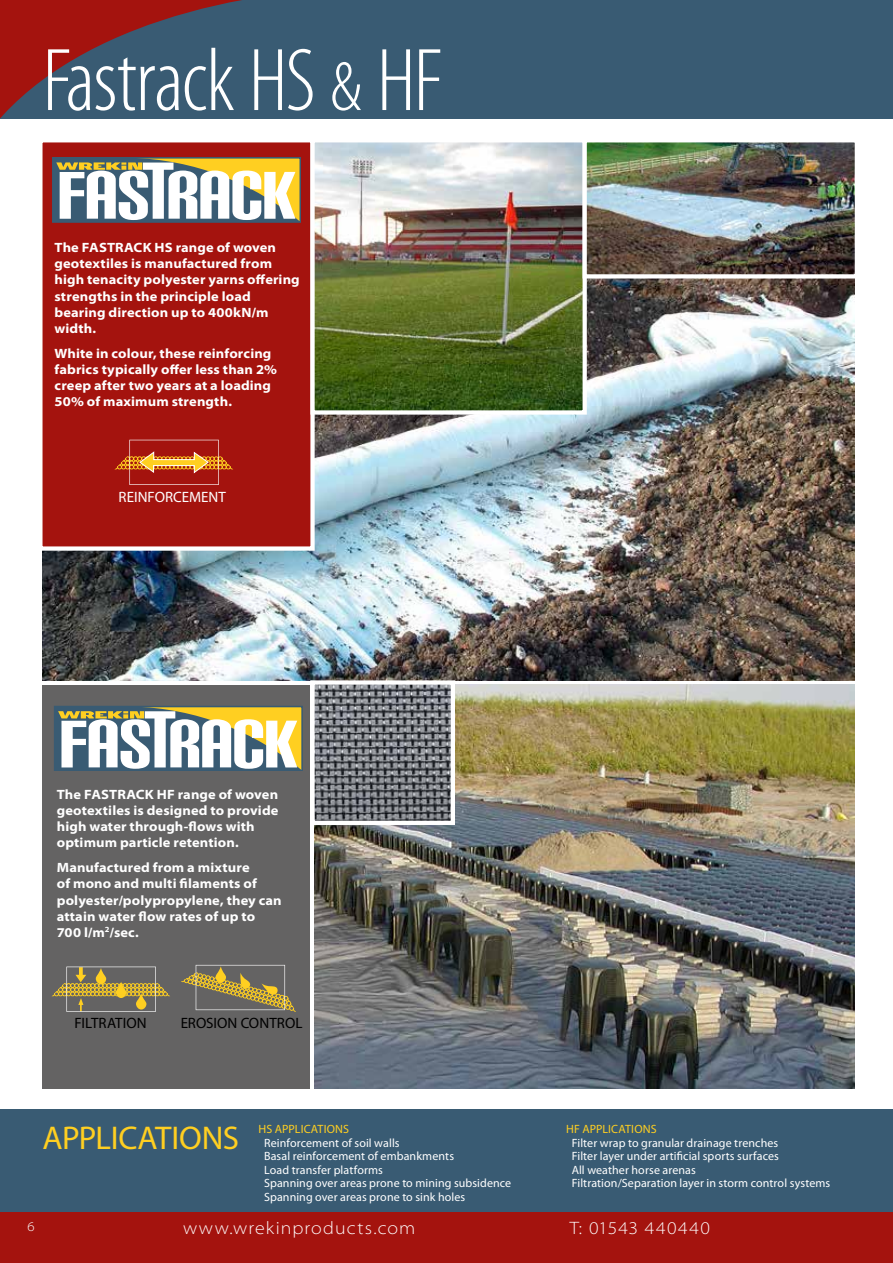
<style>
.page{position:relative;width:893px;height:1263px;background:#fff}
.page>*{position:absolute;margin:0;border:0;box-sizing:border-box;transform-origin:0 0}
.t1{font:300 condensed 90px "Myriad Pro";letter-spacing:-.02em;color:#fff}
.t2{font:33px "Myriad Pro";letter-spacing:-.015em;color:#ffcf21}
.t3{font:300 semi-expanded 18px "Myriad Pro";letter-spacing:.065em;color:#fff}
.t4{font:15px "Myriad Pro";letter-spacing:.005em;color:#000}
.t5{font:15px "Myriad Pro";color:#fff}
.t6{font:700 semi-expanded 13.5px/16.2px "Myriad Pro";letter-spacing:.01em;color:#fff}
.t7{font:300 semi-expanded 13.5px "Myriad Pro";color:#fff}
.t8{font:12px/13.5px "Myriad Pro";letter-spacing:.005em;color:#fff}
.t9{font:12px "Myriad Pro";letter-spacing:.005em;color:#ffcf21}
.s1{font-size:70.5px}
</style>
<div class="page">
<img style="left:43px;top:281px;width:812px;height:399px">
<img style="left:315px;top:685px;width:540px;height:404px">
<div style="left:0;top:1212px;width:893px;height:51px;background:#a4130e"></div>
<div style="left:0;top:0;width:893px;height:119px;background:#395b73"></div>
<svg style="left:0;top:0;width:242px;height:118px"></svg>
<div style="left:0;top:1110px;width:893px;height:102px;background:#395b73"></div>
<div style="left:42px;top:142px;width:275px;height:411px;background:#a4130e"></div>
<img style="left:308px;top:142px;width:281px;height:275px">
<img style="left:580px;top:142px;width:275px;height:139px">
<div style="left:43px;top:685px;width:267px;height:404px;background:#646363"></div>
<svg style="left:308px;top:678px;width:149px;height:149px;background:#7c7e82"></svg>
<svg style="left:58px;top:709px;width:242px;height:59px;background:#c5c7b1"></svg>
<div style="left:54px;top:706px;width:249px;height:65px;border:2px solid #395b73"></div>
<svg style="left:56px;top:160px;width:242px;height:59px"></svg>
<div style="left:52px;top:157px;width:249px;height:65px;border:2px solid #395b73"></div>
<svg style="left:181px;top:965px;width:115px;height:47px"></svg>
<svg style="left:51px;top:966px;width:119px;height:46px"></svg>
<svg style="left:114px;top:440px;width:120px;height:45px;background:#b83f1f"></svg>
<h1 class="t1" style="left:43px;top:32px;width:401px">Fastrack HS <span class="s1">&amp;</span> HF</h1>
<p class="t6" style="left:55px;top:239px;width:247px">The FASTRACK HS range of woven geotextiles is manufactured from high tenacity polyester yarns offering strengths in the principle load bearing direction up to 400kN/m width.</p>
<p class="t6" style="left:55px;top:345px;width:224px">White in colour, these reinforcing fabrics typically offer less than 2% creep after two years at a loading<br>50% of maximum strength.</p>
<p class="t5" style="left:119px;top:489px;width:109px">REINFORCEMENT</p>
<p class="t6" style="left:57px;top:786px;width:223px">The FASTRACK HF range of woven geotextiles is designed to provide high water through-flows with optimum particle retention.</p>
<p class="t6" style="left:57px;top:860px;width:226px">Manufactured from a mixture<br>of mono and multi filaments of polyester/polypropylene, they can attain water flow rates of up to<br>700 l/m<sup>2</sup>/sec.</p>
<p class="t4" style="left:74px;top:1015px;width:74px">FILTRATION</p>
<p class="t4" style="left:181px;top:1015px;width:123px">EROSION CONTROL</p>
<h2 class="t2" style="left:43px;top:1120px;width:198px">APPLICATIONS</h2>
<p class="t9" style="left:566px;top:1123px;width:92px">HF APPLICATIONS</p>
<p class="t9" style="left:259px;top:1123px;width:92px">HS APPLICATIONS</p>
<p class="t8" style="left:264px;top:1136px;width:249px">Reinforcement of soil walls<br>Basal reinforcement of embankments<br>Load transfer platforms<br>Spanning over areas prone to mining subsidence Spanning over areas prone to sink holes</p>
<p class="t8" style="left:572px;top:1136px;width:260px">Filter wrap to granular drainage trenches<br>Filter layer under artificial sports surfaces<br>All weather horse arenas<br>Filtration/Separation layer in storm control systems</p>
<p class="t7" style="left:28px;top:1218px;width:9px">6</p>
<h3 class="t3" style="left:183px;top:1218px;width:234px">www.wrekinproducts.com</h3>
<h3 class="t3" style="left:570px;top:1218px;width:142px">T: 01543 440440</h3>
</div>
